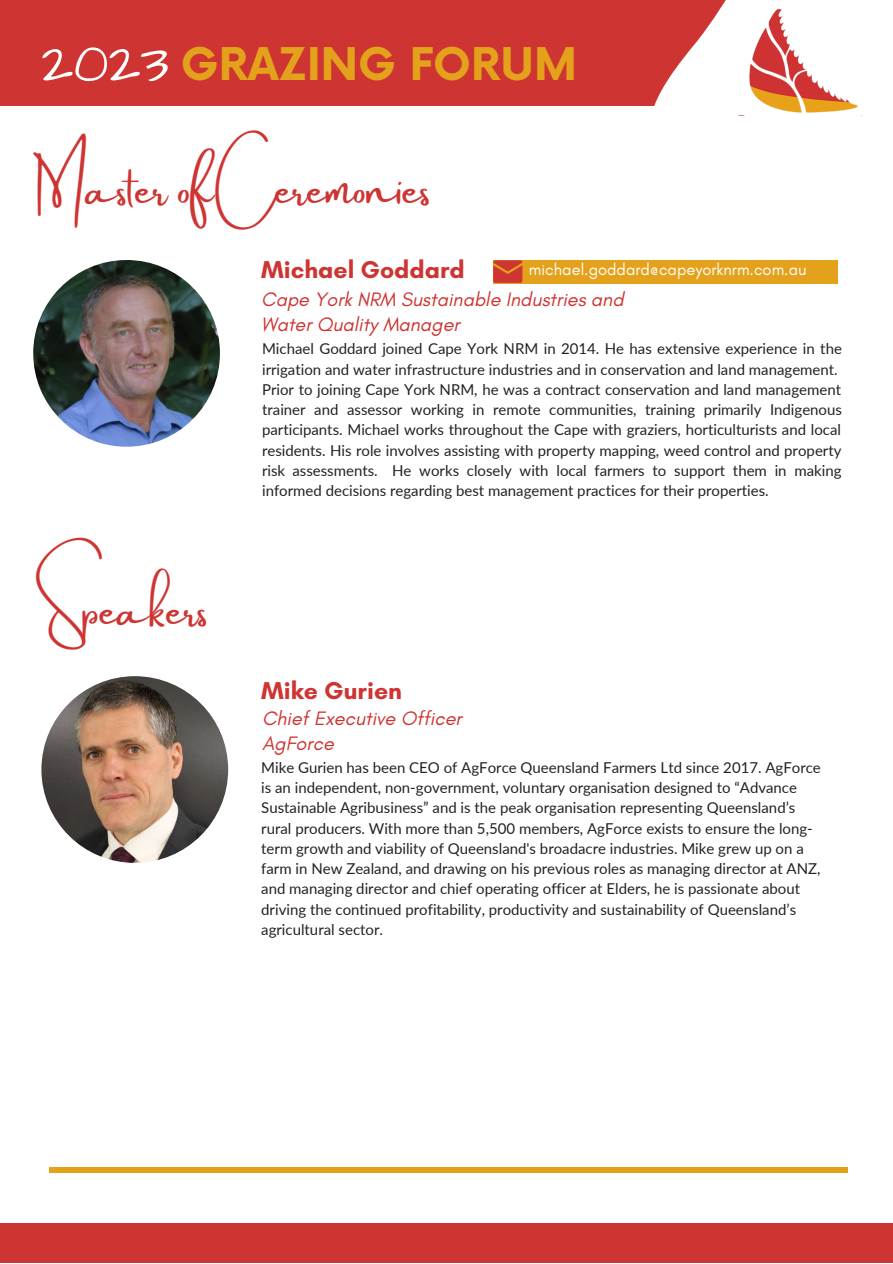
<style>
.page{position:relative;width:893px;height:1264px;background:#fff}
.page>*{position:absolute;margin:0;border:0;box-sizing:border-box;transform-origin:0 0}
.t1{font:55.8px "Architects Daughter";color:#fff}
.t2{font:45px "Amsterdam Two";color:#ce3431}
.t3{font:700 43.8px "Now";color:#e4a11b}
.t4{font:700 24.75px "Glacial Indifference";color:#ce3431}
.t5{font:italic 19.8px/24.8px "Glacial Indifference";color:#ce3431}
.t6{font:16.5px "Glacial Indifference";color:#fff}
.t7{font:15px/20.2px "Lato";color:#212227}
</style>
<div class="page">
<div style="left:49px;top:1167px;width:798px;height:6px;background:#e4a11b"></div>
<div style="left:0;top:1223px;width:892px;height:39px;background:#ce3431"></div>
<div style="left:0;top:0;width:892px;height:105px;background:#ce3431"></div>
<svg style="left:643px;top:0;width:249px;height:116px;fill:#fff"></svg>
<img style="left:728px;top:10px;width:150px;height:105px">
<img style="left:41px;top:676px;width:187px;height:186px;border-radius:50%">
<img style="left:33px;top:260px;width:187px;height:187px;border-radius:50%">
<div style="left:493px;top:260px;width:344px;height:23px;background:#e4a11b"></div>
<svg style="left:493px;top:260px;width:29px;height:23px"></svg>
<p class="t1" style="left:41px;top:26px;width:129px">2023</p>
<p class="t3" style="left:181px;top:41px;width:397px">GRAZING FORUM</p>
<p class="t2" style="left:41px;top:164px;width:391px">Master of Ceremonies</p>
<p class="t4" style="left:261px;top:254px;width:205px">Michael Goddard</p>
<p class="t5" style="left:261px;top:286px;width:364px">Cape York NRM Sustainable Industries and<br>Water Quality Manager</p>
<p class="t6" style="left:529px;top:259px;width:279px">michael.goddard@capeyorknrm.com.au</p>
<p class="t2" style="left:42px;top:585px;width:167px">Speakers</p>
<p class="t7" style="left:262px;top:338px;width:581px">Michael Goddard joined Cape York NRM in 2014. He has extensive experience in the irrigation and water infrastructure industries and in conservation and land management.</p>
<p class="t7" style="left:262px;top:379px;width:581px;text-align:justify">Prior to joining Cape York NRM, he was a contract conservation and land management trainer and assessor working in remote communities, training primarily Indigenous participants. Michael works throughout the Cape with graziers, horticulturists and local residents. His role involves assisting with property mapping, weed control and property risk assessments. He works closely with local farmers to support them in making informed decisions regarding best management practices for their properties.</p>
<p class="t4" style="left:261px;top:675px;width:142px">Mike Gurien</p>
<p class="t5" style="left:262px;top:705px;width:201px">Chief Executive Officer</p>
<p class="t5" style="left:262px;top:730px;width:73px">AgForce</p>
<p class="t7" style="left:261px;top:757px;width:561px">Mike Gurien has been CEO of AgForce Queensland Farmers Ltd since 2017. AgForce is an independent, non-government, voluntary organisation designed to “Advance Sustainable Agribusiness” and is the peak organisation representing Queensland’s rural producers. With more than 5,500 members, AgForce exists to ensure the long&shy;term growth and viability of Queensland's broadacre industries. Mike grew up on a farm in New Zealand, and drawing on his previous roles as managing director at ANZ, and managing director and chief operating officer at Elders, he is passionate about driving the continued profitability, productivity and sustainability of Queensland’s agricultural sector.</p>
</div>
